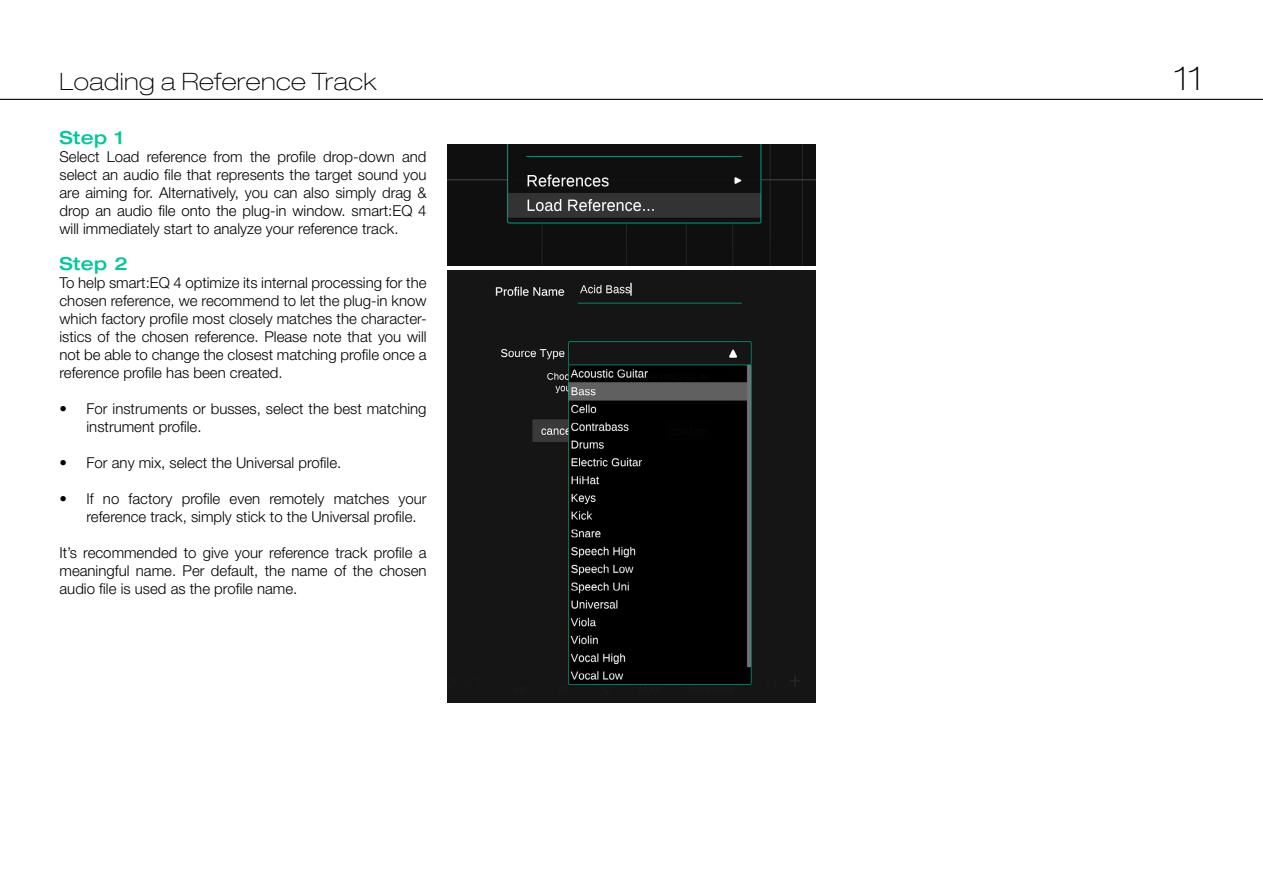
<style>
.page{position:relative;width:1263px;height:893px;background:#fff}
.page>*{position:absolute;margin:0;border:0;box-sizing:border-box;transform-origin:0 0}
.t1{font:100 expanded 33px "Helvetica Neue LT Pro";color:#000}
.t2{font:100 expanded 24px "Helvetica Neue LT Pro";letter-spacing:.02em;color:#000}
.t3{font:500 expanded 18px "Helvetica Neue LT Pro";letter-spacing:.02em;color:#00c79c}
.t4{font:300 15px/18px "Helvetica Neue LT Pro";color:#000;text-align:justify}
</style>
<div class="page">
<hr style="left:0;top:99px;width:1263px;height:1px;background:#000">
<img style="left:448px;top:270px;width:367px;height:432px">
<img style="left:448px;top:144px;width:367px;height:122px">
<h2 class="t2" style="left:60px;top:67px;width:319px">Loading a Reference Track</h2>
<p class="t3" style="left:60px;top:126px;width:65px">Step 1</p>
<p class="t4" style="left:60px;top:147px;width:369px">Select Load reference from the profile drop-down and select an audio file that represents the target sound you are aiming for. Alternatively, you can also simply drag &amp; drop an audio file onto the plug-in window. smart:EQ 4 will immediately start to analyze your reference track.</p>
<p class="t3" style="left:60px;top:252px;width:70px">Step 2</p>
<p class="t4" style="left:60px;top:273px;width:369px">To help smart:EQ 4 optimize its internal processing for the chosen reference, we recommend to let the plug-in know which factory profile most closely matches the character&shy;istics of the chosen reference. Please note that you will not be able to change the closest matching profile once a reference profile has been created.</p>
<p class="t4" style="left:87px;top:399px;width:341px;text-indent:-27px">• For instruments or busses, select the best matching instrument profile.</p>
<p class="t4" style="left:60px;top:453px;width:283px">• For any mix, select the Universal profile.</p>
<p class="t4" style="left:87px;top:489px;width:342px;text-indent:-27px">• If no factory profile even remotely matches your reference track, simply stick to the Universal profile.</p>
<p class="t4" style="left:60px;top:543px;width:369px">It’s recommended to give your reference track profile a meaningful name. Per default, the name of the chosen audio file is used as the profile name.</p>
<h1 class="t1" style="left:1174px;top:59px;width:30px">11</h1>
</div>
